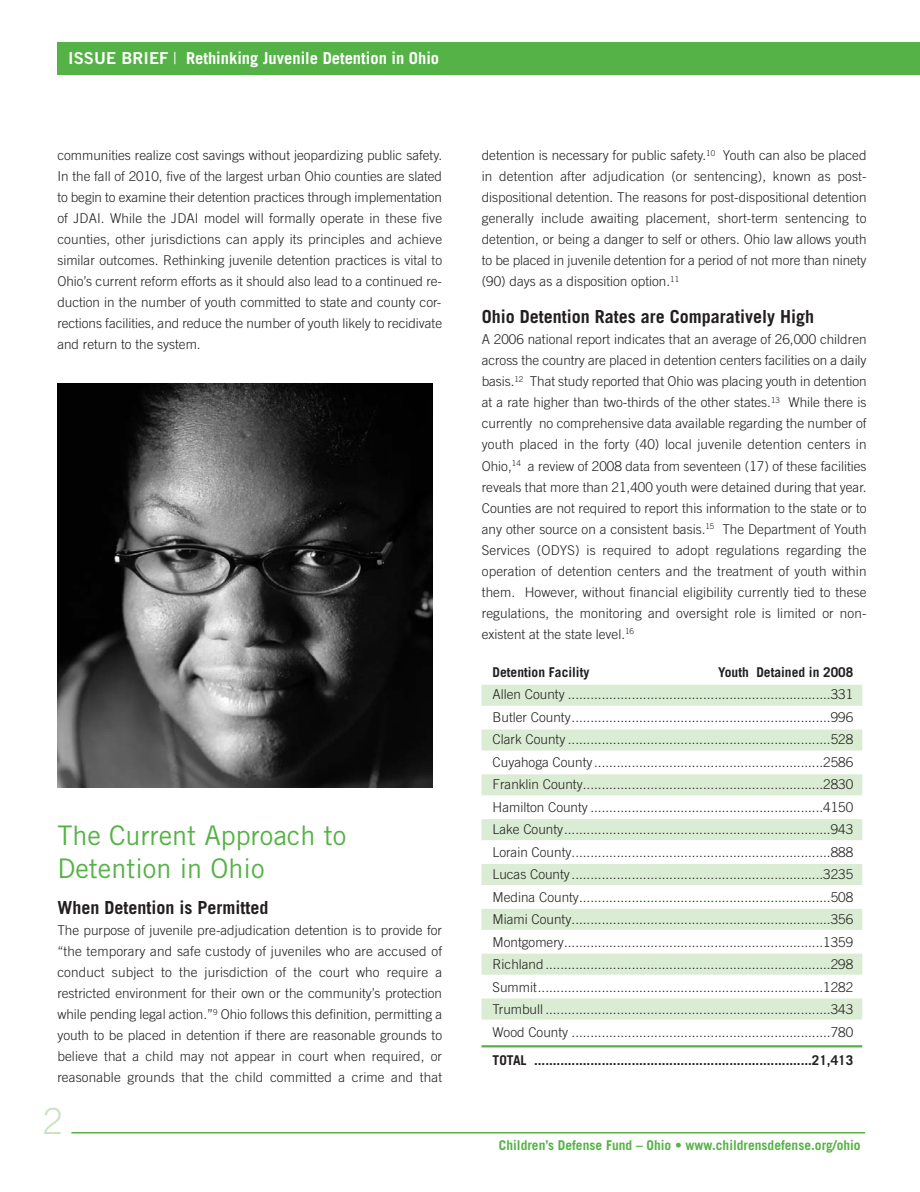
<style>
.page{position:relative;width:920px;height:1192px;background:#fff}
.page>*{position:absolute;margin:0;border:0;box-sizing:border-box;transform-origin:0 0}
.t1{font:300 36px "Trade Gothic LT Std";color:#c9e3c0}
.t2{font:27px/33px "Trade Gothic LT Std";color:#55b246}
.t3{font:700 18px "Trade Gothic LT Std";color:#231f20}
.t4{font:700 16.5px "Trade Gothic LT Std";color:#fff}
.t5{font:300 13.5px/21px "Trade Gothic LT Std";color:#231f20;text-align:justify}
.t6{font:700 13.5px "Trade Gothic LT Std";color:#231f20}
.t7{font:700 13.5px "Trade Gothic LT Std";color:#55b246}
.s1{font-family:"Trade Gothic LT Std Bd 2";font-weight:400}
.s2{font-weight:400}
</style>
<div class="page">
<div style="left:481px;top:685px;width:381px;height:21px;background:#daecd3"></div>
<div style="left:481px;top:729px;width:381px;height:21px;background:#daecd3"></div>
<div style="left:481px;top:774px;width:381px;height:21px;background:#daecd3"></div>
<div style="left:481px;top:819px;width:381px;height:21px;background:#daecd3"></div>
<div style="left:481px;top:864px;width:381px;height:21px;background:#daecd3"></div>
<div style="left:481px;top:909px;width:381px;height:21px;background:#daecd3"></div>
<div style="left:481px;top:954px;width:381px;height:21px;background:#daecd3"></div>
<div style="left:481px;top:998px;width:381px;height:21px;background:#daecd3"></div>
<hr style="left:71px;top:1132px;width:794px;height:1px;background:#55b246">
<img style="left:57px;top:383px;width:375px;height:404px">
<div style="left:57px;top:43px;width:862px;height:32px;background:#55b246"></div>
<hr style="left:481px;top:1045px;width:381px;height:2px;background:#55b246">
<p class="t4" style="left:68px;top:52px;width:372px"><span class="s1">ISSUE BRIEF</span> <span class="s2">|</span> Rethinking Juvenile Detention in Ohio</p>
<p class="t5" style="left:57px;top:146px;width:386px">communities realize cost savings without jeopardizing public safety.<br>In the fall of 2010, five of the largest urban Ohio counties are slated to begin to examine their detention practices through implementation of JDAI. While the JDAI model will formally operate in these five counties, other jurisdictions can apply its principles and achieve similar outcomes. Rethinking juvenile detention practices is vital to Ohio’s current reform efforts as it should also lead to a continued re&shy;duction in the number of youth committed to state and county cor&shy;rections facilities, and reduce the number of youth likely to recidivate and return to the system.</p>
<h2 class="t2" style="left:57px;top:821px;width:290px">The Current Approach to<br>Detention in Ohio</h2>
<h3 class="t3" style="left:57px;top:901px;width:213px">When Detention is Permitted</h3>
<p class="t5" style="left:57px;top:921px;width:386px">The purpose of juvenile pre-adjudication detention is to provide for “the temporary and safe custody of juveniles who are accused of conduct subject to the jurisdiction of the court who require a restricted environment for their own or the community’s protection while pending legal action.”<sup>9</sup> Ohio follows this definition, permitting a youth to be placed in detention if there are reasonable grounds to believe that a child may not appear in court when required, or reasonable grounds that the child committed a crime and that</p>
<h1 class="t1" style="left:43px;top:1108px;width:22px">2</h1>
<p class="t5" style="left:482px;top:146px;width:386px">detention is necessary for public safety.<sup>10</sup> Youth can also be placed in detention after adjudication (or sentencing), known as post&shy;dispositional detention. The reasons for post-dispositional detention generally include awaiting placement, short-term sentencing to detention, or being a danger to self or others. Ohio law allows youth to be placed in juvenile detention for a period of not more than ninety (90) days as a disposition option.<sup>11</sup></p>
<h3 class="t3" style="left:482px;top:310px;width:334px">Ohio Detention Rates are Comparatively High</h3>
<p class="t5" style="left:482px;top:330px;width:386px">A 2006 national report indicates that an average of 26,000 children across the country are placed in detention centers facilities on a daily basis.<sup>12</sup> That study reported that Ohio was placing youth in detention at a rate higher than two-thirds of the other states.<sup>13</sup> While there is currently no comprehensive data available regarding the number of youth placed in the forty (40) local juvenile detention centers in Ohio,<sup>14</sup> a review of 2008 data from seventeen (17) of these facilities reveals that more than 21,400 youth were detained during that year.<br>Counties are not required to report this information to the state or to any other source on a consistent basis.<sup>15</sup> The Department of Youth Services (ODYS) is required to adopt regulations regarding the operation of detention centers and the treatment of youth within them. However, without financial eligibility currently tied to these regulations, the monitoring and oversight role is limited or non&shy;existent at the state level.<sup>16</sup></p>
<p class="t6" style="left:492px;top:667px;width:98px">Detention Facility</p>
<p class="t6" style="left:718px;top:667px;width:137px">Youth Detained in 2008</p>
<p class="t5" style="left:492px;top:684px;width:362px;line-height:22.5px">Allen County ......................................................................331<br>Butler County.....................................................................996<br>Clark County ......................................................................528<br>Cuyahoga County.............................................................2586<br>Franklin County................................................................2830<br>Hamilton County ..............................................................4150<br>Lake County.......................................................................943<br>Lorain County.....................................................................888<br>Lucas County...................................................................3235<br>Medina County...................................................................508<br>Miami County.....................................................................356<br>Montgomery.....................................................................1359<br>Richland............................................................................298<br>Summit............................................................................1282<br>Trumbull ............................................................................343<br>Wood County .....................................................................780</p>
<p class="t6" style="left:492px;top:1055px;width:362px">TOTAL ..........................................................................21,413</p>
<p class="t7" style="left:499px;top:1140px;width:363px">Children’s Defense Fund – Ohio • www.childrensdefense.org/ohio</p>
</div>
